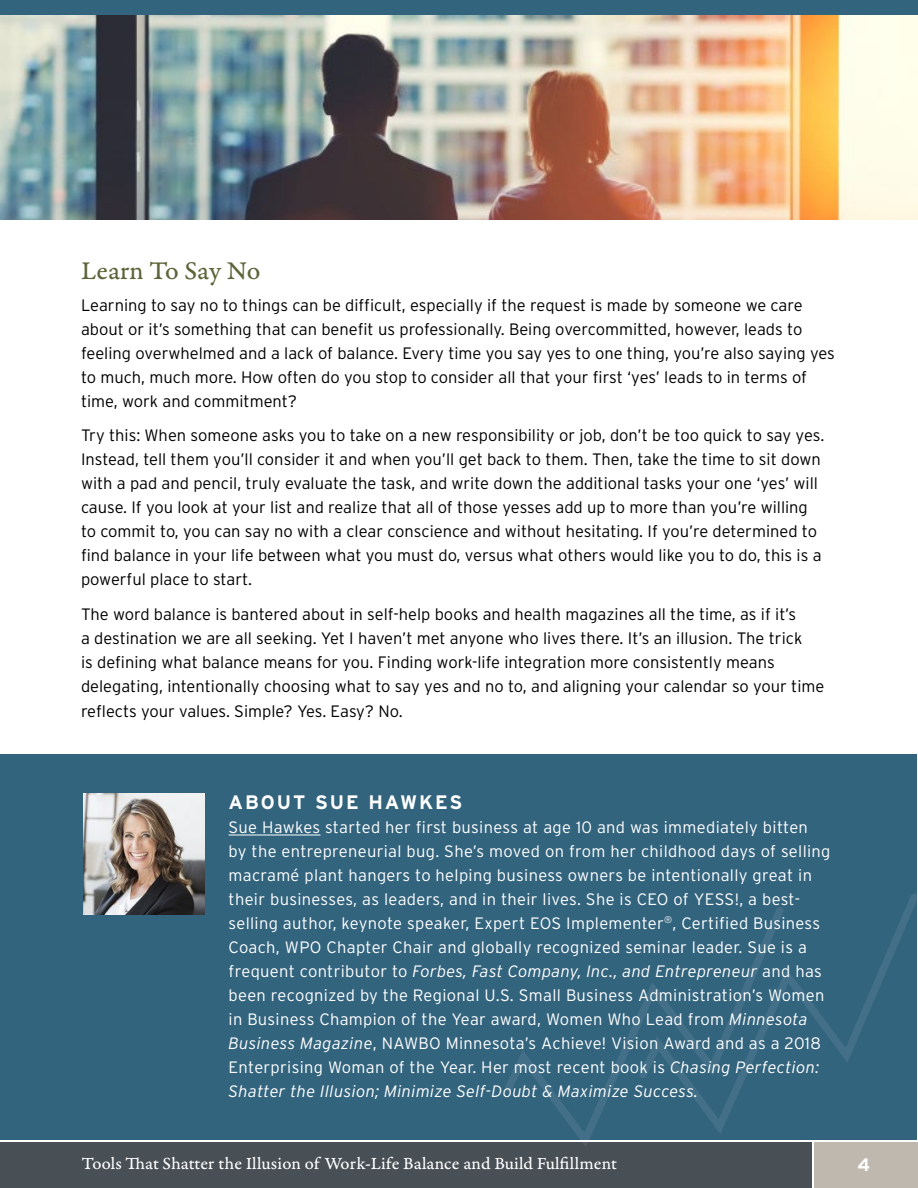
<style>
.page{position:relative;width:918px;height:1188px;background:#fff}
.page>*{position:absolute;margin:0;border:0;box-sizing:border-box;transform-origin:0 0}
.t1{font:27px "Garamond Premr Pro Capt";letter-spacing:-.005em;color:#5d6439}
.t2{font:700 19.5px "Interstate";letter-spacing:.1em;color:#fff}
.t3{font:18px "Garamond Premr Pro Capt";letter-spacing:.005em;color:#fff}
.t4{font:700 18px "Interstate";color:#fff}
.t5{font:300 16.5px/24px "Interstate";color:#000}
.t6{font:300 16.5px/24px "Interstate";letter-spacing:.02em;color:#fff}
.s1{font-style:italic}
</style>
<div class="page">
<div style="left:814px;top:1143px;width:104px;height:45px;background:#bfb8af"></div>
<div style="left:0;top:1143px;width:812px;height:45px;background:#484f55"></div>
<div style="left:1px;top:754px;width:916px;height:385px;background:#33647e"></div>
<hr style="left:229px;top:835px;width:92px;height:1px;background:#fff">
<div style="left:1px;top:0;width:917px;height:16px;background:#33647e"></div>
<svg style="left:499px;top:894px;width:419px;height:252px"></svg>
<img style="left:0;top:16px;width:918px;height:204px">
<img style="left:83px;top:793px;width:122px;height:121px">
<h1 class="t1" style="left:81px;top:254px;width:181px">Learn To Say No</h1>
<p class="t5" style="left:81px;top:293px;width:755px">Learning to say no to things can be difficult, especially if the request is made by someone we care about or it’s something that can benefit us professionally. Being overcommitted, however, leads to feeling overwhelmed and a lack of balance. Every time you say yes to one thing, you’re also saying yes to much, much more. How often do you stop to consider all that your first ‘yes’ leads to in terms of time, work and commitment?</p>
<p class="t5" style="left:81px;top:423px;width:745px">Try this: When someone asks you to take on a new responsibility or job, don’t be too quick to say yes.<br>Instead, tell them you’ll consider it and when you’ll get back to them. Then, take the time to sit down with a pad and pencil, truly evaluate the task, and write down the additional tasks your one ‘yes’ will cause. If you look at your list and realize that all of those yesses add up to more than you’re willing to commit to, you can say no with a clear conscience and without hesitating. If you’re determined to find balance in your life between what you must do, versus what others would like you to do, this is a powerful place to start.</p>
<p class="t5" style="left:81px;top:602px;width:745px">The word balance is bantered about in self-help books and health magazines all the time, as if it’s<br>a destination we are all seeking. Yet I haven’t met anyone who lives there. It’s an illusion. The trick<br>is defining what balance means for you. Finding work-life integration more consistently means delegating, intentionally choosing what to say yes and no to, and aligning your calendar so your time</p>
<p class="t5" style="left:81px;top:699px;width:323px">reflects your values. Simple? Yes. Easy? No.</p>
<p class="t2" style="left:229px;top:791px;width:235px">ABOUT SUE HAWKES</p>
<p class="t6" style="left:229px;top:815px;width:603px">Sue Hawkes started her first business at age 10 and was immediately bitten<br>by the entrepreneurial bug. She’s moved on from her childhood days of selling macramé plant hangers to helping business owners be intentionally great in their businesses, as leaders, and in their lives. She is CEO of YESS!, a best&shy;selling author, keynote speaker, Expert EOS Implementer<sup>®</sup>, Certified Business Coach, WPO Chapter Chair and globally recognized seminar leader. Sue is a frequent contributor to <span class="s1">Forbes, Fast Company, Inc., and Entrepreneur</span> and has been recognized by the Regional U.S. Small Business Administration’s Women in Business Champion of the Year award, Women Who Lead from <span class="s1">Minnesota Business Magazine</span>, NAWBO Minnesota’s Achieve! Vision Award and as a 2018<br>Enterprising Woman of the Year. Her most recent book is <span class="s1">Chasing Perfection:<br>Shatter the Illusion; Minimize Self-Doubt &amp; Maximize Success.</span></p>
<p class="t3" style="left:82px;top:1152px;width:537px">Tools That Shatter the Illusion of Work-Life Balance and Build Fulfillment</p>
<p class="t4" style="left:858px;top:1154px;width:14px">4</p>
</div>
